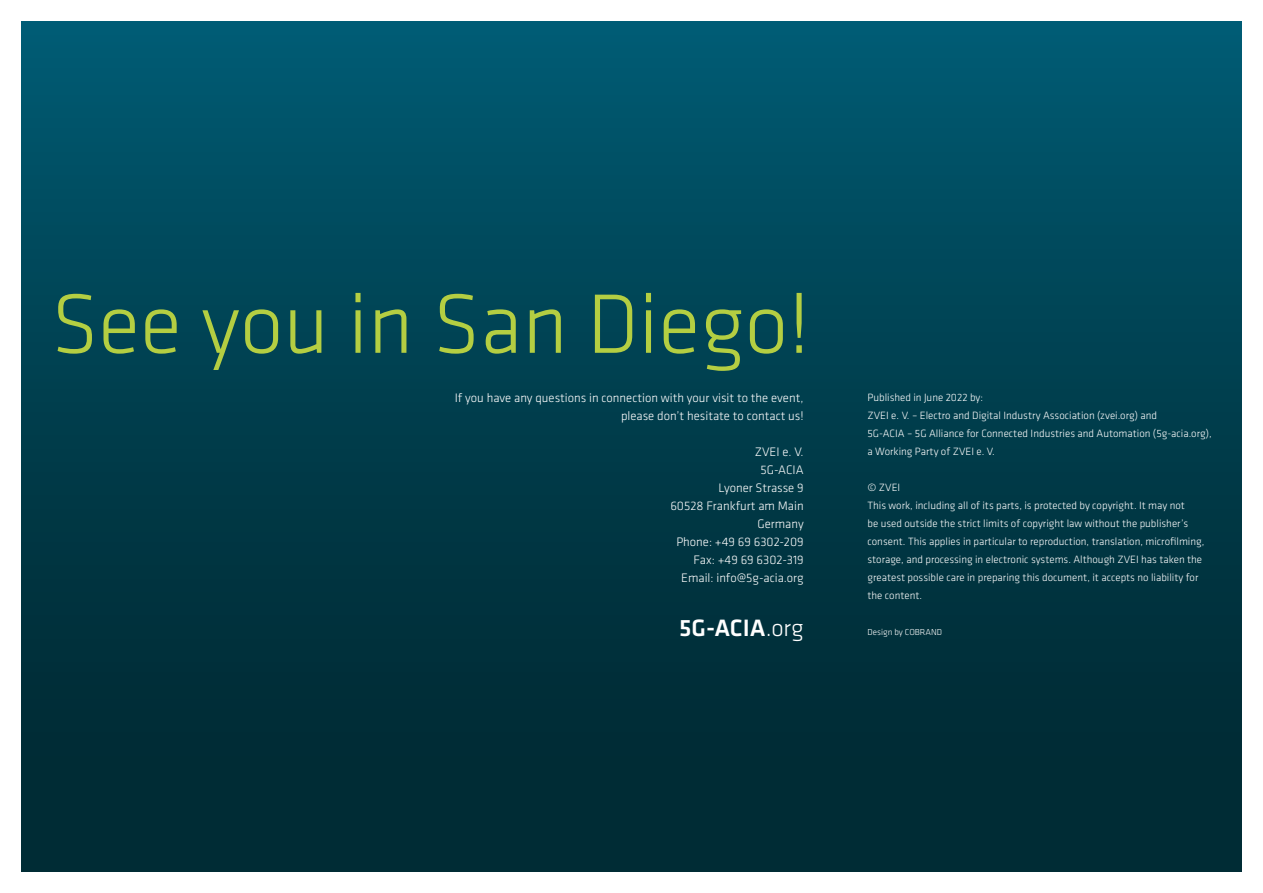
<style>
.page{position:relative;width:1263px;height:893px;background:#fff}
.page>*{position:absolute;margin:0;border:0;box-sizing:border-box;transform-origin:0 0}
.t1{font:300 87.3px "Klavika";color:#b4ce42}
.t2{font:500 24.6px "Klavika";color:#fff}
.t3{font:300 12.75px/18px "Klavika";color:#fff;text-align:right}
.t4{font:300 10.95px/18px "Klavika";color:#fff}
.t5{font:300 9px "Klavika";color:#fff}
.s1{font-weight:300}
</style>
<div class="page">
<div style="left:21px;top:21px;width:1221px;height:851px;background:linear-gradient(to bottom,#005870,#00242b)"></div>
<h1 class="t1" style="left:51px;top:271px;width:760px">See you in San Diego!</h1>
<p class="t3" style="left:455px;top:389px;width:350px">If you have any questions in connection with your visit to the event, please don’t hesitate to contact us!</p>
<p class="t3" style="left:670px;top:443px;width:135px">ZVEI e. V.<br>5G-ACIA<br>Lyoner Strasse 9<br>60528 Frankfurt am Main<br>Germany<br>Phone: +49 69 6302-209<br>Fax: +49 69 6302-319<br>Email: info@5g-acia.org</p>
<h2 class="t2" style="left:679px;top:611px;width:126px">5G-ACIA<span class="s1">.org</span></h2>
<p class="t4" style="left:867px;top:388px;width:346px">Published in June 2022 by:<br>ZVEI e. V. – Electro and Digital Industry Association (zvei.org) and<br>5G-ACIA – 5G Alliance for Connected Industries and Automation (5g-acia.org), a Working Party of ZVEI e. V.</p>
<p class="t4" style="left:867px;top:478px;width:338px">© ZVEI<br>This work, including all of its parts, is protected by copyright. It may not<br>be used outside the strict limits of copyright law without the publisher’s consent. This applies in particular to reproduction, translation, microfilming, storage, and processing in electronic systems. Although ZVEI has taken the greatest possible care in preparing this document, it accepts no liability for the content.</p>
<p class="t5" style="left:867px;top:626px;width:76px">Design by COBRAND</p>
</div>
